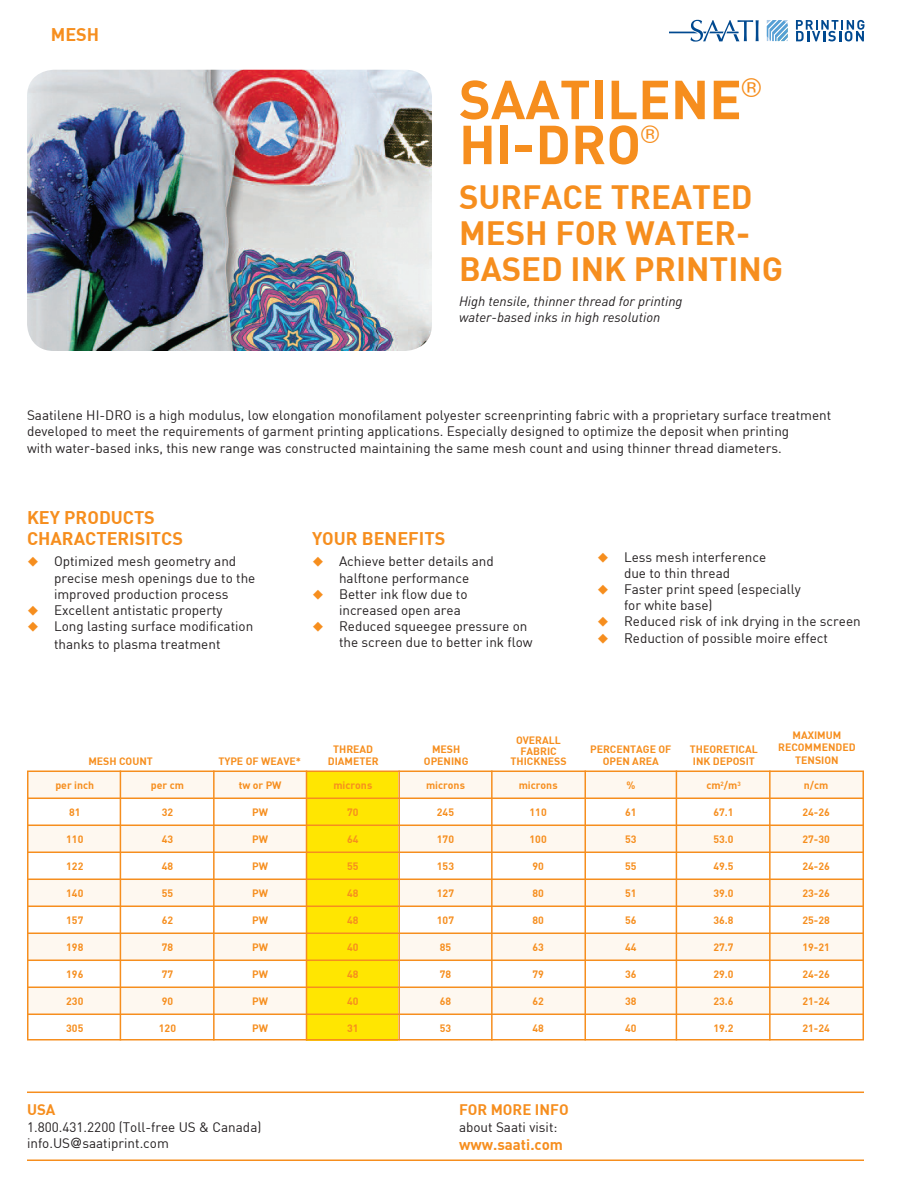
<style>
.page{position:relative;width:918px;height:1188px;background:#fff}
.page>*{position:absolute;margin:0;border:0;box-sizing:border-box;transform-origin:0 0}
.t1{font:54px "DIN Bold";color:#f68e1e}
.t2{font:33px/36px "DIN Bold";color:#f68e1e}
.t3{font:18px/21.6px "DIN Bold";color:#f68e1e}
.t4{font:15px "DIN Bold";color:#f68e1e}
.t5{font:13.5px/16.2px "DIN";color:#231f20}
.t6{font:italic 13.5px/16.2px "DIN";color:#231f20}
.t7{font:10.5px/12.6px "DIN Bold";color:#f68e1e;text-align:center}
.s1{font-family:"Futura"}
</style>
<div class="page">
<svg style="left:27px;top:770px;width:837px;height:271px"></svg>
<img style="left:27px;top:70px;width:405px;height:281px">
<hr style="left:27px;top:1160px;width:837px;height:1px;background:#f68e1e">
<hr style="left:27px;top:1092px;width:837px;height:1px;background:#f68e1e">
<svg style="left:670px;top:20px;width:89px;height:22px"></svg>
<svg style="left:796px;top:20px;width:68px;height:21px"></svg>
<svg style="left:767px;top:20px;width:21px;height:21px"></svg>
<p class="t3" style="left:51px;top:23px;width:50px">MESH</p>
<p class="t1" style="left:459px;top:64px;width:304px">SAATILENE<sup>®</sup></p>
<p class="t1" style="left:459px;top:109px;width:202px">HI-DRO<sup>®</sup></p>
<p class="t2" style="left:459px;top:178px;width:326px">SURFACE TREATED<br>MESH FOR WATER-<br>BASED INK PRINTING</p>
<p class="t6" style="left:459px;top:292px;width:225px">High tensile, thinner thread for printing water-based inks in high resolution</p>
<p class="t5" style="left:27px;top:407px;width:806px">Saatilene HI-DRO is a high modulus, low elongation monofilament polyester screenprinting fabric with a proprietary surface treatment</p>
<p class="t5" style="left:27px;top:423px;width:764px">developed to meet the requirements of garment printing applications. Especially designed to optimize the deposit when printing</p>
<p class="t5" style="left:27px;top:439px;width:756px">with water-based inks, this new range was constructed maintaining the same mesh count and using thinner thread diameters.</p>
<p class="t3" style="left:27px;top:506px;width:158px">KEY PRODUCTS<br>CHARACTERISITCS</p>
<p class="t5" style="left:54px;top:553px;width:203px">Optimized mesh geometry and precise mesh openings due to the improved production process</p>
<p class="t5" style="left:54px;top:602px;width:170px">Excellent antistatic property</p>
<p class="t5" style="left:54px;top:617px;width:201px;line-height:18px">Long lasting surface modification thanks to plasma treatment</p>
<p class="t3" style="left:312px;top:527px;width:135px">YOUR BENEFITS</p>
<p class="t5" style="left:339px;top:553px;width:156px">Achieve better details and halftone performance</p>
<p class="t5" style="left:339px;top:585px;width:130px">Better ink flow due to increased open area</p>
<p class="t5" style="left:339px;top:618px;width:195px">Reduced squeegee pressure on the screen due to better ink flow</p>
<p class="t5" style="left:624px;top:548px;width:144px">Less mesh interference due to thin thread</p>
<p class="t5" style="left:624px;top:581px;width:178px">Faster print speed (especially for white base)</p>
<p class="t5" style="left:624px;top:613px;width:238px">Reduced risk of ink drying in the screen</p>
<p class="t5" style="left:624px;top:629px;width:206px">Reduction of possible moire effect</p>
<p class="t7" style="left:88px;top:755px;width:66px">MESH COUNT</p>
<p class="t7" style="left:218px;top:755px;width:84px">TYPE OF WEAVE*</p>
<p class="t7" style="left:55px;top:779px;width:40px">per inch</p>
<p class="t7" style="left:69px;top:806px;width:13px">81</p>
<p class="t7" style="left:66px;top:833px;width:19px">110</p>
<p class="t7" style="left:66px;top:860px;width:19px">122</p>
<p class="t7" style="left:66px;top:887px;width:19px">140</p>
<p class="t7" style="left:66px;top:914px;width:19px">157</p>
<p class="t7" style="left:66px;top:941px;width:19px">198</p>
<p class="t7" style="left:66px;top:968px;width:19px">196</p>
<p class="t7" style="left:66px;top:995px;width:19px">230</p>
<p class="t7" style="left:66px;top:1022px;width:19px">305</p>
<p class="t7" style="left:151px;top:779px;width:35px">per cm</p>
<p class="t7" style="left:162px;top:806px;width:13px">32</p>
<p class="t7" style="left:162px;top:833px;width:13px">43</p>
<p class="t7" style="left:162px;top:860px;width:13px">48</p>
<p class="t7" style="left:162px;top:887px;width:13px">55</p>
<p class="t7" style="left:162px;top:914px;width:13px">62</p>
<p class="t7" style="left:162px;top:941px;width:13px">78</p>
<p class="t7" style="left:162px;top:968px;width:13px">77</p>
<p class="t7" style="left:162px;top:995px;width:13px">90</p>
<p class="t7" style="left:159px;top:1022px;width:19px">120</p>
<p class="t7" style="left:239px;top:779px;width:44px">tw or PW</p>
<p class="t7" style="left:252px;top:806px;width:17px">PW</p>
<p class="t7" style="left:252px;top:833px;width:17px">PW</p>
<p class="t7" style="left:252px;top:860px;width:17px">PW</p>
<p class="t7" style="left:252px;top:887px;width:17px">PW</p>
<p class="t7" style="left:252px;top:914px;width:17px">PW</p>
<p class="t7" style="left:252px;top:941px;width:17px">PW</p>
<p class="t7" style="left:252px;top:968px;width:17px">PW</p>
<p class="t7" style="left:252px;top:995px;width:17px">PW</p>
<p class="t7" style="left:252px;top:1022px;width:17px">PW</p>
<p class="t7" style="left:333px;top:742px;width:42px">THREAD</p>
<p class="t7" style="left:328px;top:755px;width:52px">DIAMETER</p>
<p class="t7" style="left:333px;top:779px;width:40px">microns</p>
<p class="t7" style="left:347px;top:806px;width:13px">70</p>
<p class="t7" style="left:347px;top:833px;width:13px">64</p>
<p class="t7" style="left:347px;top:860px;width:13px">55</p>
<p class="t7" style="left:347px;top:887px;width:13px">48</p>
<p class="t7" style="left:347px;top:914px;width:13px">48</p>
<p class="t7" style="left:347px;top:941px;width:13px">40</p>
<p class="t7" style="left:347px;top:968px;width:13px">48</p>
<p class="t7" style="left:347px;top:995px;width:13px">40</p>
<p class="t7" style="left:347px;top:1022px;width:13px">31</p>
<p class="t4" style="left:27px;top:1100px;width:30px">USA</p>
<p class="t5" style="left:27px;top:1118px;width:236px">1.800.431.2200 (Toll-free US &amp; Canada)</p>
<p class="t5" style="left:27px;top:1135px;width:143px">info.US<span class="s1">@</span>saatiprint.com</p>
<p class="t7" style="left:432px;top:742px;width:30px">MESH</p>
<p class="t7" style="left:424px;top:755px;width:46px">OPENING</p>
<p class="t7" style="left:426px;top:779px;width:40px">microns</p>
<p class="t7" style="left:437px;top:806px;width:19px">245</p>
<p class="t7" style="left:437px;top:833px;width:19px">170</p>
<p class="t7" style="left:437px;top:860px;width:19px">153</p>
<p class="t7" style="left:437px;top:887px;width:19px">127</p>
<p class="t7" style="left:437px;top:914px;width:19px">107</p>
<p class="t7" style="left:440px;top:941px;width:13px">85</p>
<p class="t7" style="left:440px;top:968px;width:13px">78</p>
<p class="t7" style="left:440px;top:995px;width:13px">68</p>
<p class="t7" style="left:440px;top:1022px;width:13px">53</p>
<p class="t7" style="left:516px;top:734px;width:46px">OVERALL</p>
<p class="t7" style="left:520px;top:744px;width:38px">FABRIC</p>
<p class="t7" style="left:510px;top:755px;width:58px">THICKNESS</p>
<p class="t7" style="left:519px;top:779px;width:40px">microns</p>
<p class="t7" style="left:530px;top:806px;width:19px">110</p>
<p class="t7" style="left:530px;top:833px;width:19px">100</p>
<p class="t7" style="left:532px;top:860px;width:13px">90</p>
<p class="t7" style="left:532px;top:887px;width:13px">80</p>
<p class="t7" style="left:532px;top:914px;width:13px">80</p>
<p class="t7" style="left:532px;top:941px;width:13px">63</p>
<p class="t7" style="left:532px;top:968px;width:13px">79</p>
<p class="t7" style="left:532px;top:995px;width:13px">62</p>
<p class="t7" style="left:532px;top:1022px;width:13px">48</p>
<p class="t7" style="left:590px;top:742px;width:83px">PERCENTAGE OF<br>OPEN AREA</p>
<p class="t7" style="left:690px;top:742px;width:69px">THEORETICAL</p>
<p class="t7" style="left:693px;top:755px;width:64px">INK DEPOSIT</p>
<p class="t7" style="left:626px;top:779px;width:10px">%</p>
<p class="t7" style="left:625px;top:806px;width:13px">61</p>
<p class="t7" style="left:625px;top:833px;width:13px">53</p>
<p class="t7" style="left:625px;top:860px;width:13px">55</p>
<p class="t7" style="left:625px;top:887px;width:13px">51</p>
<p class="t7" style="left:625px;top:914px;width:13px">56</p>
<p class="t7" style="left:625px;top:941px;width:13px">44</p>
<p class="t7" style="left:625px;top:968px;width:13px">36</p>
<p class="t7" style="left:625px;top:995px;width:13px">38</p>
<p class="t7" style="left:625px;top:1022px;width:13px">40</p>
<p class="t7" style="left:706px;top:779px;width:36px">cm<sup>2</sup>/m<sup>3</sup></p>
<p class="t7" style="left:713px;top:806px;width:22px">67.1</p>
<p class="t7" style="left:713px;top:833px;width:22px">53.0</p>
<p class="t7" style="left:713px;top:860px;width:22px">49.5</p>
<p class="t7" style="left:713px;top:887px;width:22px">39.0</p>
<p class="t7" style="left:713px;top:914px;width:22px">36.8</p>
<p class="t7" style="left:713px;top:941px;width:22px">27.7</p>
<p class="t7" style="left:713px;top:968px;width:22px">29.0</p>
<p class="t7" style="left:713px;top:995px;width:22px">23.6</p>
<p class="t7" style="left:713px;top:1022px;width:22px">19.2</p>
<p class="t7" style="left:793px;top:728px;width:50px">MAXIMUM</p>
<p class="t7" style="left:778px;top:741px;width:79px">RECOMMENDED</p>
<p class="t7" style="left:795px;top:753px;width:45px">TENSION</p>
<p class="t7" style="left:804px;top:779px;width:26px">n/cm</p>
<p class="t7" style="left:803px;top:806px;width:29px">24-26</p>
<p class="t7" style="left:803px;top:833px;width:29px">27-30</p>
<p class="t7" style="left:803px;top:860px;width:29px">24-26</p>
<p class="t7" style="left:803px;top:887px;width:29px">23-26</p>
<p class="t7" style="left:803px;top:914px;width:29px">25-28</p>
<p class="t7" style="left:803px;top:941px;width:29px">19-21</p>
<p class="t7" style="left:803px;top:968px;width:29px">24-26</p>
<p class="t7" style="left:803px;top:995px;width:29px">21-24</p>
<p class="t7" style="left:803px;top:1022px;width:29px">21-24</p>
<p class="t4" style="left:459px;top:1100px;width:111px">FOR MORE INFO</p>
<p class="t5" style="left:459px;top:1118px;width:100px">about Saati visit:</p>
<p class="t4" style="left:459px;top:1134px;width:106px">www.saati.com</p>
</div>
